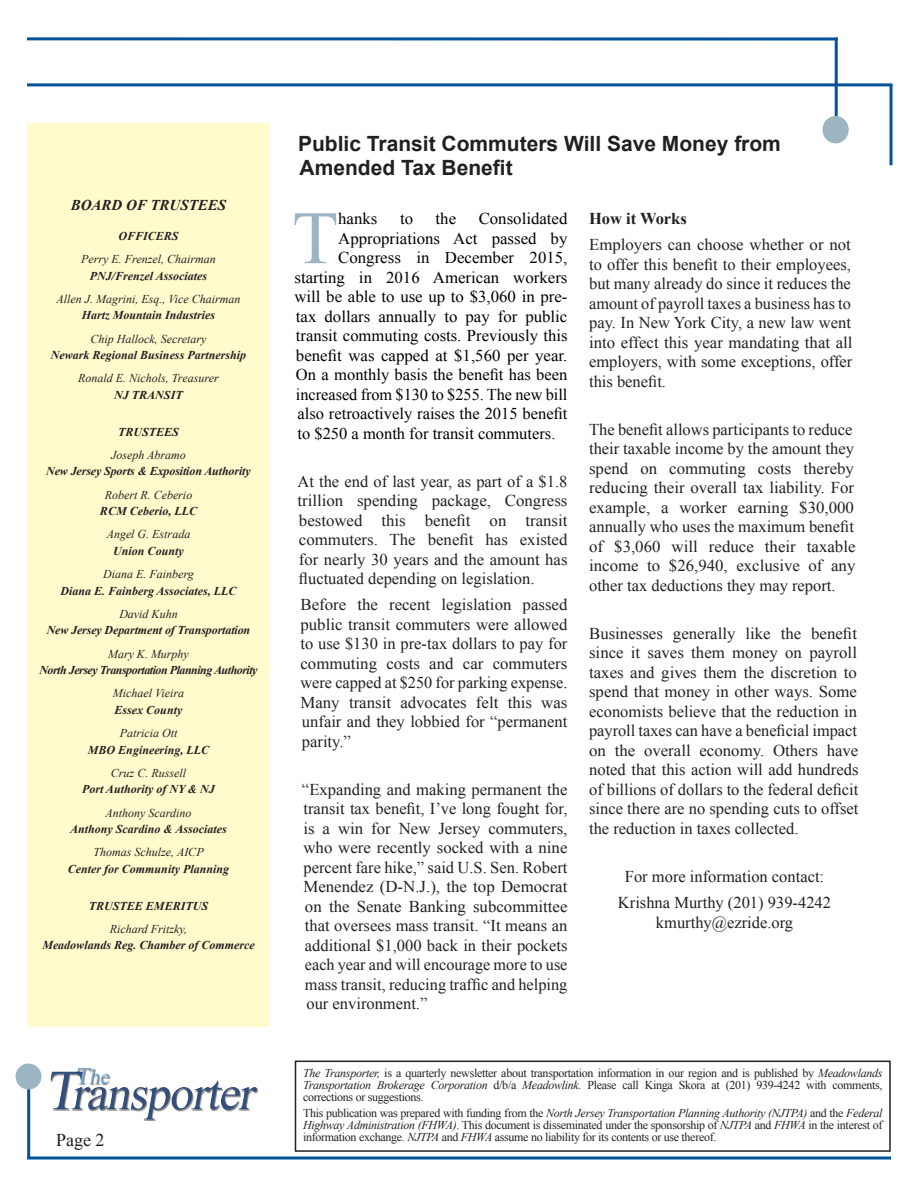
<style>
.page{position:relative;width:918px;height:1188px;background:#fff}
.page>*{position:absolute;margin:0;border:0;box-sizing:border-box;transform-origin:0 0}
.body_copy{font:75.45px "Times New Roman";color:#9bb5c2}
.Headlines{font:700 21px/24px "Arial";color:#231f20}
.t1{font:18px "Times New Roman";color:#231f20}
.body_copy-2{font:16.5px/19.5px "Times New Roman";color:#231f20;text-align:justify}
.body_copy-3{font:16.5px "Times New Roman";color:#000}
.ending_contact{font:16.5px/19.8px "Times New Roman";color:#231f20;text-align:center}
.body_copy-4{font:700 16.5px "Times New Roman";color:#231f20}
.t2{font:italic 700 15px "Times New Roman";color:#231f20}
.t3{font:12px/12px "Times New Roman";letter-spacing:-.025em;color:#231f20;text-align:justify}
.heading{font:italic 700 12px/16.5px "Times New Roman";color:#231f20;text-align:center}
.t4{font:italic 12px "Times New Roman";color:#231f20}
.heading-2{font:italic 700 12px "Times New Roman";letter-spacing:-.04em;color:#231f20}
.s1{font-weight:400}
.s2{font-style:italic}
</style>
<div class="page">
<hr style="left:27px;top:37px;width:811px;height:3px;background:#01529a">
<hr style="left:27px;top:83px;width:865px;height:3px;background:#01529a">
<hr style="left:835px;top:38px;width:3px;height:81px;background:#01529a">
<div style="left:823px;top:117px;width:25px;height:26px;background:#9bb5c2;border-radius:50%"></div>
<div style="left:822px;top:116px;width:27px;height:27px;border:2px solid #9bb5c2;border-radius:50%"></div>
<div style="left:27px;top:123px;width:243px;height:903px;background:#fffbcc"></div>
<hr style="left:890px;top:85px;width:2px;height:80px;background:#01529a">
<img style="left:38px;top:1068px;width:220px;height:52px">
<svg style="left:27px;top:1156px;width:864px;height:4px;background:#407db3"></svg>
<hr style="left:27px;top:1086px;width:3px;height:73px;background:#01529a">
<div style="left:16px;top:1064px;width:25px;height:25px;background:#9bb5c2;border-radius:50%"></div>
<div style="left:295px;top:1061px;width:596px;height:91px;border:2px solid #231f20"></div>
<p class="t2" style="left:71px;top:194px;width:157px">BOARD OF TRUSTEES</p>
<p class="heading" style="left:118px;top:227px;width:62px">OFFICERS</p>
<p class="t4" style="left:81px;top:251px;width:136px">Perry E. Frenzel, Chairman</p>
<p class="heading" style="left:90px;top:267px;width:119px">PNJ/Frenzel Associates</p>
<p class="t4" style="left:56px;top:291px;width:186px">Allen J. Magrini, Esq., Vice Chairman</p>
<p class="heading" style="left:82px;top:307px;width:135px">Hartz Mountain Industries</p>
<p class="heading" style="left:51px;top:330px;width:197px"><span class="s1">Chip Hallock, Secretary<br></span>Newark Regional Business Partnership</p>
<p class="t4" style="left:78px;top:370px;width:142px">Ronald E. Nichols, Treasurer</p>
<p class="heading" style="left:114px;top:386px;width:70px">NJ TRANSIT</p>
<p class="heading" style="left:118px;top:423px;width:62px">TRUSTEES</p>
<p class="t4" style="left:111px;top:447px;width:76px">Joseph Abramo</p>
<p class="heading" style="left:46px;top:463px;width:206px">New Jersey Sports &amp; Exposition Authority</p>
<p class="t4" style="left:105px;top:486px;width:89px">Robert R. Ceberio</p>
<p class="heading" style="left:100px;top:503px;width:99px">RCM Ceberio, LLC</p>
<p class="t4" style="left:107px;top:526px;width:85px">Angel G. Estrada</p>
<p class="heading" style="left:113px;top:542px;width:72px">Union County</p>
<p class="t4" style="left:103px;top:566px;width:92px">Diana E. Fainberg</p>
<p class="heading" style="left:60px;top:582px;width:178px">Diana E. Fainberg Associates, LLC</p>
<p class="t4" style="left:119px;top:606px;width:60px">David Kuhn</p>
<p class="heading" style="left:47px;top:622px;width:205px">New Jersey Department of Transportation</p>
<p class="t4" style="left:108px;top:645px;width:82px">Mary K. Murphy</p>
<p class="heading-2" style="left:39px;top:662px;width:220px">North Jersey Transportation Planning Authority</p>
<p class="t4" style="left:113px;top:685px;width:73px">Michael Vieira</p>
<p class="heading" style="left:115px;top:701px;width:69px">Essex County</p>
<p class="t4" style="left:120px;top:725px;width:59px">Patricia Ott</p>
<p class="heading" style="left:88px;top:741px;width:123px">MBO Engineering, LLC</p>
<p class="t4" style="left:111px;top:765px;width:77px">Cruz C. Russell</p>
<p class="heading" style="left:82px;top:781px;width:134px">Port Authority of NY &amp; NJ</p>
<p class="t4" style="left:106px;top:804px;width:87px">Anthony Scardino</p>
<p class="heading" style="left:70px;top:821px;width:158px">Anthony Scardino &amp; Associates</p>
<p class="t4" style="left:94px;top:844px;width:112px">Thomas Schulze, AICP</p>
<p class="heading" style="left:68px;top:860px;width:163px">Center for Community Planning</p>
<p class="heading" style="left:89px;top:897px;width:121px">TRUSTEE EMERITUS</p>
<p class="t4" style="left:110px;top:921px;width:79px">Richard Fritzky,</p>
<p class="heading" style="left:42px;top:937px;width:214px">Meadowlands Reg. Chamber of Commerce</p>
<p class="t1" style="left:56px;top:1128px;width:50px">Page 2</p>
<p class="Headlines" style="left:298px;top:133px;width:484px">Public Transit Commuters Will Save Money from<br>Amended Tax Benefit</p>
<p class="body_copy" style="left:292px;top:187px;width:48px">T</p>
<p class="body_copy-3" style="left:338px;top:208px;width:41px">hanks</p>
<p class="body_copy-3" style="left:400px;top:208px;width:15px">to</p>
<p class="body_copy-3" style="left:436px;top:208px;width:22px">the</p>
<p class="body_copy-3" style="left:479px;top:208px;width:90px">Consolidated</p>
<p class="body_copy-4" style="left:589px;top:207px;width:99px">How it Works</p>
<p class="body_copy-2" style="left:589px;top:235px;width:265px">Employers can choose whether or not to offer this benefit to their employees, but many already do since it reduces the amount of payroll taxes a business has to pay. In New York City, a new law went into effect this year mandating that all employers, with some exceptions, offer this benefit.</p>
<p class="body_copy-2" style="left:589px;top:419px;width:268px;text-align:left">The benefit allows participants to reduce their taxable income by the amount they spend on commuting costs thereby reducing their overall tax liability. For example, a worker earning $30,000 annually who uses the maximum benefit of $3,060 will reduce their taxable income to $26,940, exclusive of any other tax deductions they may report.</p>
<p class="body_copy-2" style="left:589px;top:623px;width:271px">Businesses generally like the benefit since it saves them money on payroll taxes and gives them the discretion to spend that money in other ways. Some economists believe that the reduction in payroll taxes can have a beneficial impact on the overall economy. Others have noted that this action will add hundreds of billions of dollars to the federal deficit since there are no spending cuts to offset the reduction in taxes collected.</p>
<p class="ending_contact" style="left:625px;top:866px;width:201px">For more information contact:</p>
<p class="ending_contact" style="left:618px;top:893px;width:215px">Krishna Murthy (201) 939-4242 kmurthy@ezride.org</p>
<p class="body_copy-3" style="left:338px;top:227px;width:231px">Appropriations Act passed by</p>
<p class="body_copy-3" style="left:338px;top:247px;width:231px">Congress in December 2015,</p>
<p class="body_copy-3" style="left:294px;top:266px;width:275px">starting in 2016 American workers</p>
<p class="body_copy-3" style="left:294px;top:286px;width:275px">will be able to use up to $3,060 in pre-</p>
<p class="body_copy-3" style="left:296px;top:305px;width:273px">tax dollars annually to pay for public</p>
<p class="body_copy-3" style="left:296px;top:325px;width:273px">transit commuting costs. Previously this</p>
<p class="body_copy-3" style="left:296px;top:344px;width:273px">benefit was capped at $1,560 per year.</p>
<p class="body_copy-3" style="left:296px;top:364px;width:273px">On a monthly basis the benefit has been</p>
<p class="body_copy-3" style="left:296px;top:383px;width:273px">increased from $130 to $255. The new bill</p>
<p class="body_copy-3" style="left:297px;top:403px;width:272px">also retroactively raises the 2015 benefit</p>
<p class="body_copy-3" style="left:297px;top:422px;width:260px">to $250 a month for transit commuters.</p>
<p class="body_copy-2" style="left:297px;top:471px;width:272px">At the end of last year, as part of a $1.8 trillion spending package, Congress bestowed this benefit on transit commuters. The benefit has existed for nearly 30 years and the amount has fluctuated depending on legislation.</p>
<p class="body_copy-2" style="left:300px;top:595px;width:269px">Before the recent legislation passed public transit commuters were allowed to use $130 in pre-tax dollars to pay for commuting costs and car commuters were capped at $250 for parking expense.<br>Many transit advocates felt this was unfair and they lobbied for “permanent parity.”</p>
<p class="body_copy-2" style="left:302px;top:779px;width:267px">“Expanding and making permanent the transit tax benefit, I’ve long fought for, is a win for New Jersey commuters, who were recently socked with a nine percent fare hike,” said U.S. Sen. Robert Menendez (D-N.J.), the top Democrat on the Senate Banking subcommittee that oversees mass transit. “It means an additional $1,000 back in their pockets each year and will encourage more to use mass transit, reducing traffic and helping our environment.”</p>
<p class="t3" style="left:303px;top:1067px;width:581px"><span class="s2">The Transporter,</span> is a quarterly newsletter about transportation information in our region and is published by <span class="s2">Meadowlands Transportation Brokerage Corporation</span> d/b/a <span class="s2">Meadowlink</span>. Please call Kinga Skora at (201) 939-4242 with comments, corrections or suggestions.</p>
<p class="t3" style="left:303px;top:1106px;width:581px">This publication was prepared with funding from the <span class="s2">North Jersey Transportation Planning Authority (NJTPA)</span> and the <span class="s2">Federal Highway Administration (FHWA)</span>. This document is disseminated under the sponsorship of <span class="s2">NJTPA</span> and <span class="s2">FHWA</span> in the interest of information exchange. <span class="s2">NJTPA</span> and <span class="s2">FHWA</span> assume no liability for its contents or use thereof.</p>
</div>
